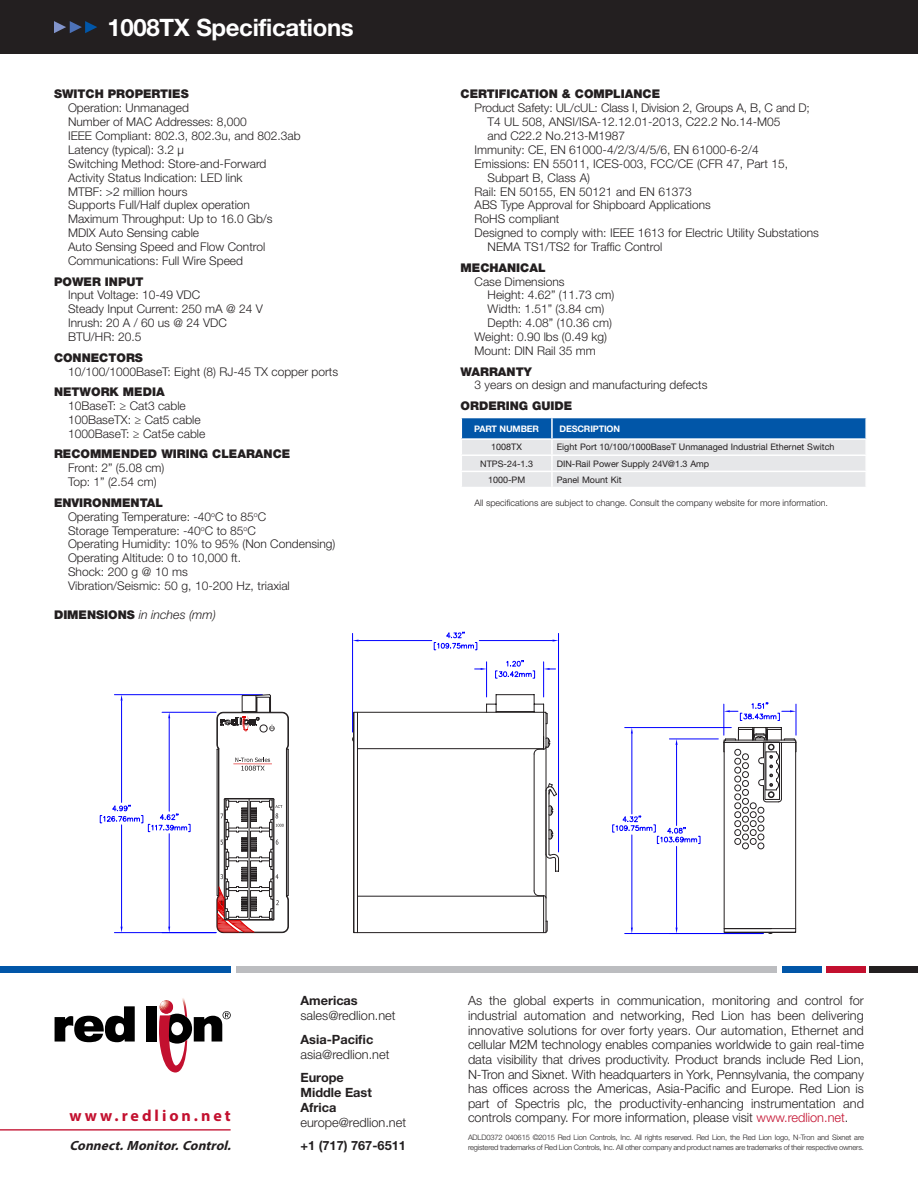
<style>
.page{position:relative;width:918px;height:1188px;background:#fff}
.page>*{position:absolute;margin:0;border:0;box-sizing:border-box;transform-origin:0 0}
.t1{font:700 24px "Helvetica Neue LT Std";letter-spacing:-.015em;color:#fff}
.t2{font:700 16.05px "Myriad Pro";letter-spacing:.185em;color:#c3102f}
.t3{font:italic 700 13.35px "Myriad Pro";color:#231f20}
.t4{font:300 12.75px/14.7px "Helvetica Neue LT Std";color:#231f20}
.t5{font:700 12.75px/15px "Helvetica Neue LT Std";color:#231f20}
.Spec_Header_-_Black{font:italic 300 12.3px "Helvetica Neue LT Std";color:#231f20}
.Body_2{font:300 12px/13.8px "Helvetica Neue LT Std";color:#231f20}
.Page_2_-_Spec_Text{font:300 12px/13.8px "Helvetica Neue LT Std";color:#231f20}
.Page_2_-_Subhead_Bla{font:900 12px "Helvetica Neue LT Std";color:#231f20}
.Spec_Text_1{font:300 12px "Helvetica Neue LT Std";color:#231f20}
.Page_2_Legal{font:300 12px "Helvetica Neue LT Std";color:#231f20}
.Page_2_Legal-2{font:900 12px "Helvetica Neue LT Std";color:#231f20}
.Table_Right_Column{font:9px "Helvetica Neue LT Std";color:#231f20}
.Page_2_Legal-3{font:300 9px "Helvetica Neue LT Std";color:#231f20}
.Table_Left_Column{font:9px "Helvetica Neue LT Std";color:#231f20}
.Table_NT_Right_White{font:700 9px "Helvetica Neue LT Std";letter-spacing:-.015em;color:#fff}
.Table_Right_White_He{font:700 9px "Helvetica Neue LT Std";letter-spacing:-.015em;color:#fff}
.Page_2_Legal-4{font:300 7.5px/10.5px "Helvetica Neue LT Std";letter-spacing:-.02em;color:#231f20}
.s1{font-weight:900;font-style:normal;font-size:12px}
.s2{font-weight:700}
.s3{font-weight:300}
.s4{color:#c3102f}
</style>
<div class="page">
<div style="left:0;top:0;width:918px;height:54px;background:#231f20"></div>
<svg style="left:54px;top:21px;width:43px;height:12px"></svg>
<div style="left:236px;top:967px;width:541px;height:6px;background:#bcbdc0"></div>
<div style="left:0;top:967px;width:231px;height:6px;background:#0156a8"></div>
<div style="left:870px;top:967px;width:48px;height:6px;background:#231f20"></div>
<div style="left:826px;top:967px;width:39px;height:6px;background:#c3102f"></div>
<div style="left:782px;top:967px;width:40px;height:6px;background:#0156a8"></div>
<svg style="left:461px;top:418px;width:406px;height:69px;background:#a7c0d8"></svg>
<svg style="left:99px;top:631px;width:460px;height:303px"></svg>
<svg style="left:217px;top:631px;width:72px;height:302px"></svg>
<svg style="left:612px;top:702px;width:185px;height:233px"></svg>
<svg style="left:724px;top:727px;width:73px;height:208px"></svg>
<hr style="left:732px;top:1085px;width:48px;height:1px;background:#231f20">
<hr style="left:732px;top:1187px;width:48px;height:1px;background:#231f20">
<svg style="left:55px;top:1006px;width:80px;height:36px"></svg>
<div style="left:146px;top:1006px;width:11px;height:36px;background:#000"></div>
<svg style="left:159px;top:998px;width:72px;height:75px"></svg>
<hr style="left:0;top:1129px;width:231px;height:2px;background:#c3102f">
<p class="t1" style="left:108px;top:12px;width:248px">1008TX Specifications</p>
<p class="Page_2_-_Subhead_Bla" style="left:54px;top:87px;width:136px">SWITCH PROPERTIES</p>
<p class="Body_2" style="left:68px;top:101px;width:122px">Operation: Unmanaged</p>
<p class="Body_2" style="left:68px;top:115px;width:180px">Number of MAC Addresses: 8,000</p>
<p class="Body_2" style="left:68px;top:129px;width:234px">IEEE Compliant: 802.3, 802.3u, and 802.3ab</p>
<p class="Body_2" style="left:68px;top:143px;width:117px">Latency (typical): 3.2 μ</p>
<p class="Body_2" style="left:68px;top:156px;width:200px">Switching Method: Store-and-Forward</p>
<p class="Body_2" style="left:68px;top:170px;width:176px">Activity Status Indication: LED link</p>
<p class="Body_2" style="left:68px;top:184px;width:121px">MTBF: &gt;2 million hours</p>
<p class="Body_2" style="left:68px;top:198px;width:184px">Supports Full/Half duplex operation</p>
<p class="Body_2" style="left:68px;top:212px;width:206px">Maximum Throughput: Up to 16.0 Gb/s</p>
<p class="Body_2" style="left:68px;top:226px;width:133px">MDIX Auto Sensing cable</p>
<p class="Body_2" style="left:68px;top:240px;width:199px">Auto Sensing Speed and Flow Control</p>
<p class="Body_2" style="left:68px;top:254px;width:176px">Communications: Full Wire Speed</p>
<p class="Page_2_-_Subhead_Bla" style="left:54px;top:274px;width:91px">POWER INPUT</p>
<p class="Body_2" style="left:68px;top:288px;width:134px">Input Voltage: 10-49 VDC</p>
<p class="Body_2" style="left:68px;top:302px;width:196px">Steady Input Current: 250 mA @ 24 V</p>
<p class="Body_2" style="left:68px;top:316px;width:160px">Inrush: 20 A / 60 us @ 24 VDC</p>
<p class="Body_2" style="left:68px;top:330px;width:75px">BTU/HR: 20.5</p>
<p class="Page_2_-_Subhead_Bla" style="left:54px;top:350px;width:90px">CONNECTORS</p>
<p class="Body_2" style="left:68px;top:364px;width:272px">10/100/1000BaseT: Eight (8) RJ-45 TX copper ports</p>
<p class="Page_2_-_Subhead_Bla" style="left:54px;top:385px;width:112px">NETWORK MEDIA</p>
<p class="Body_2" style="left:68px;top:399px;width:119px">10BaseT: ≥ Cat3 cable</p>
<p class="Body_2" style="left:68px;top:413px;width:134px">100BaseTX: ≥ Cat5 cable</p>
<p class="Body_2" style="left:68px;top:426px;width:139px">1000BaseT: ≥ Cat5e cable</p>
<p class="Page_2_-_Subhead_Bla" style="left:54px;top:447px;width:238px">RECOMMENDED WIRING CLEARANCE</p>
<p class="Body_2" style="left:68px;top:461px;width:98px">Front: 2” (5.08 cm)</p>
<p class="Body_2" style="left:68px;top:475px;width:90px">Top: 1” (2.54 cm)</p>
<p class="Page_2_-_Subhead_Bla" style="left:54px;top:495px;width:111px">ENVIRONMENTAL</p>
<p class="Body_2" style="left:68px;top:509px;width:200px">Operating Temperature: -40<sup>o</sup>C to 85<sup>o</sup>C</p>
<p class="Body_2" style="left:68px;top:523px;width:189px">Storage Temperature: -40<sup>o</sup>C to 85<sup>o</sup>C</p>
<p class="Body_2" style="left:68px;top:537px;width:269px">Operating Humidity: 10% to 95% (Non Condensing)</p>
<p class="Body_2" style="left:68px;top:551px;width:175px">Operating Altitude: 0 to 10,000 ft.</p>
<p class="Page_2_-_Spec_Text" style="left:68px;top:565px;width:121px">Shock: 200 g @ 10 ms</p>
<p class="Page_2_-_Spec_Text" style="left:68px;top:579px;width:223px">Vibration/Seismic: 50 g, 10-200 Hz, triaxial</p>
<p class="Spec_Header_-_Black" style="left:54px;top:608px;width:164px"><span class="s1">DIMENSIONS</span> in inches (mm)</p>
<p class="Page_2_-_Subhead_Bla" style="left:461px;top:87px;width:201px">CERTIFICATION &amp; COMPLIANCE</p>
<p class="Body_2" style="left:488px;top:101px;width:324px;text-indent:-13px">Product Safety: UL/cUL: Class I, Division 2, Groups A, B, C and D;<br>T4 UL 508, ANSI/ISA-12.12.01-2013, C22.2 No.14-M05<br>and C22.2 No.213-M1987</p>
<p class="Body_2" style="left:475px;top:143px;width:286px">Immunity: CE, EN 61000-4/2/3/4/5/6, EN 61000-6-2/4</p>
<p class="Page_2_-_Spec_Text" style="left:488px;top:156px;width:302px;text-indent:-13px">Emissions: EN 55011, ICES-003, FCC/CE (CFR 47, Part 15,<br>Subpart B, Class A)</p>
<p class="Spec_Text_1" style="left:475px;top:184px;width:219px">Rail: EN 50155, EN 50121 and EN 61373</p>
<p class="Page_2_-_Spec_Text" style="left:475px;top:198px;width:238px">ABS Type Approval for Shipboard Applications</p>
<p class="Page_2_-_Spec_Text" style="left:475px;top:212px;width:86px">RoHS compliant</p>
<p class="Page_2_-_Spec_Text" style="left:488px;top:226px;width:333px;text-indent:-13px">Designed to comply with: IEEE 1613 for Electric Utility Substations<br>NEMA TS1/TS2 for Traffic Control</p>
<p class="Page_2_-_Subhead_Bla" style="left:461px;top:260px;width:87px">MECHANICAL</p>
<p class="Body_2" style="left:488px;top:274px;width:128px;text-indent:-13px">Case Dimensions<br>Height: 4.62” (11.73 cm)<br>Width: 1.51” (3.84 cm)<br>Depth: 4.08” (10.36 cm)</p>
<p class="Body_2" style="left:475px;top:330px;width:134px">Weight: 0.90 lbs (0.49 kg)</p>
<p class="Page_2_Legal" style="left:475px;top:343px;width:123px">Mount: DIN Rail 35 mm</p>
<p class="Page_2_-_Subhead_Bla" style="left:461px;top:364px;width:73px">WARRANTY</p>
<p class="Body_2" style="left:475px;top:378px;width:234px">3 years on design and manufacturing defects</p>
<p class="Page_2_Legal-2" style="left:461px;top:399px;width:113px">ORDERING GUIDE</p>
<p class="Table_Right_White_He" style="left:474px;top:423px;width:66px">PART NUMBER</p>
<p class="Table_NT_Right_White" style="left:560px;top:423px;width:62px">DESCRIPTION</p>
<p class="Table_Left_Column" style="left:491px;top:442px;width:32px">1008TX</p>
<p class="Table_Right_Column" style="left:557px;top:442px;width:279px">Eight Port 10/100/1000BaseT Unmanaged Industrial Ethernet Switch</p>
<p class="Table_Left_Column" style="left:480px;top:458px;width:54px">NTPS-24-1.3</p>
<p class="Table_Right_Column" style="left:557px;top:458px;width:154px">DIN-Rail Power Supply 24V@1.3 Amp</p>
<p class="Table_Left_Column" style="left:488px;top:474px;width:39px">1000-PM</p>
<p class="Table_Right_Column" style="left:557px;top:474px;width:66px">Panel Mount Kit</p>
<p class="Page_2_Legal-3" style="left:475px;top:497px;width:355px">All specifications are subject to change. Consult the company website for more information.</p>
<p class="t2" style="left:69px;top:1105px;width:163px">www.redlion.net</p>
<p class="t3" style="left:69px;top:1137px;width:167px">Connect.Monitor.Control.</p>
<p class="t4" style="left:300px;top:993px;width:97px"><span class="s2">Americas </span>sales@redlion.net</p>
<p class="t4" style="left:300px;top:1031px;width:91px"><span class="s2">Asia-Pacific </span>asia@redlion.net</p>
<p class="t5" style="left:300px;top:1069px;width:107px">Europe<br>Middle East<br>Africa <span class="s3">europe@redlion.net</span></p>
<p class="t5" style="left:300px;top:1137px;width:107px">+1 (717) 767-6511</p>
<p class="t4" style="left:468px;top:993px;width:398px;text-align:justify">As the global experts in communication, monitoring and control for industrial automation and networking, Red Lion has been delivering innovative solutions for over forty years. Our automation, Ethernet and cellular M2M technology enables companies worldwide to gain real-time data visibility that drives productivity. Product brands include Red Lion, N-Tron and Sixnet. With headquarters in York, Pennsylvania, the company has offices across the Americas, Asia-Pacific and Europe. Red Lion is part of Spectris plc, the productivity-enhancing instrumentation and controls company. For more information, please visit <span class="s4">www.redlion.net</span>.</p>
<p class="Page_2_Legal-4" style="left:468px;top:1132px;width:398px">ADLD0372 040615 ©2015 Red Lion Controls, Inc. All rights reserved. Red Lion, the Red Lion logo, N-Tron and Sixnet are registered trademarks of Red Lion Controls, Inc. All other company and product names are trademarks of their respective owners.</p>
</div>
